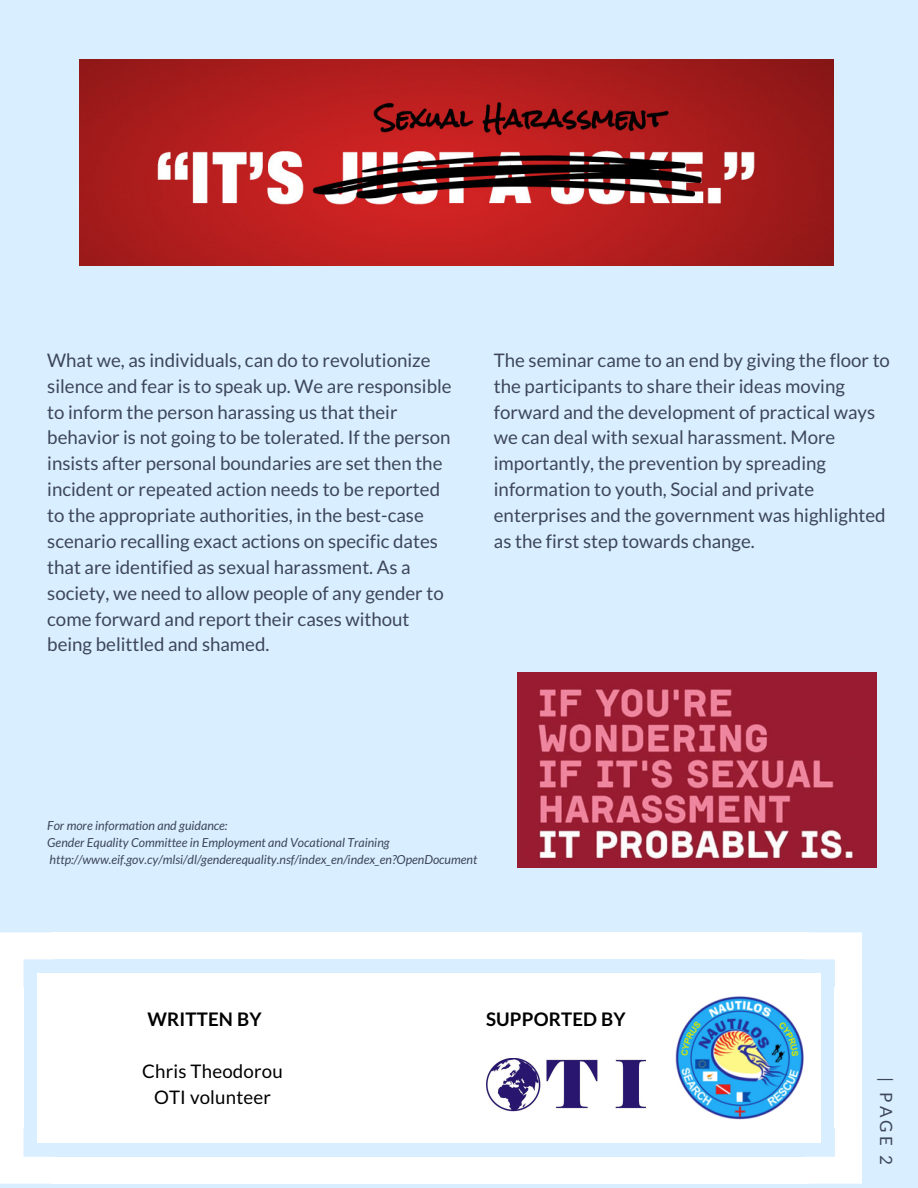
<style>
.page{position:relative;width:918px;height:1188px;background:#d9eeff}
.page>*{position:absolute;margin:0;border:0;box-sizing:border-box;transform-origin:0 0}
.t1{font:18.75px/25.8px "Lato";color:#3d465a}
.t2{font:18.75px/25.8px "Lato";letter-spacing:.01em;color:#000;text-align:center}
.t3{font:700 18.75px "Lato";letter-spacing:.01em;color:#000}
.t4{font:18.6px/25.8px "Lato";color:#3d465a}
.t5{font:16.8px "Lato";color:#3d465a}
.t6{font:italic 12.45px/16.8px "Lato";color:#3d465a}
</style>
<div class="page">
<img style="left:80px;top:60px;width:754px;height:206px">
<img style="left:518px;top:673px;width:358px;height:194px">
<div style="left:47px;top:987px;width:764px;height:141px;background:#fff"></div>
<svg style="left:807px;top:1126px;width:55px;height:58px"></svg>
<div style="left:0;top:987px;width:23px;height:140px;background:#fff"></div>
<div style="left:37px;top:988px;width:17px;height:139px;background:#fff"></div>
<svg style="left:0;top:1126px;width:51px;height:58px"></svg>
<div style="left:835px;top:987px;width:27px;height:141px;background:#fff"></div>
<div style="left:804px;top:987px;width:17px;height:141px;background:#fff"></div>
<div style="left:51px;top:1157px;width:758px;height:27px;background:#fff"></div>
<div style="left:51px;top:1126px;width:756px;height:17px;background:#fff"></div>
<svg style="left:804px;top:932px;width:58px;height:58px"></svg>
<div style="left:804px;top:973px;width:17px;height:17px;background:#fff"></div>
<svg style="left:0;top:932px;width:54px;height:58px"></svg>
<div style="left:37px;top:973px;width:17px;height:17px;background:#fff"></div>
<div style="left:51px;top:932px;width:758px;height:27px;background:#fff"></div>
<div style="left:51px;top:973px;width:756px;height:17px;background:#fff"></div>
<img style="left:486px;top:1059px;width:160px;height:53px">
<img style="left:675px;top:996px;width:129px;height:124px">
<p class="t4" style="left:47px;top:347px;width:406px">What we, as individuals, can do to revolutionize silence and fear is to speak up. We are responsible to inform the person harassing us that their behavior is not going to be tolerated. If the person insists after personal boundaries are set then the incident or repeated action needs to be reported to the appropriate authorities, in the best-case scenario recalling exact actions on specific dates that are identified as sexual harassment. As a society, we need to allow people of any gender to come forward and report their cases without being belittled and shamed.</p>
<p class="t1" style="left:494px;top:347px;width:398px">The seminar came to an end by giving the floor to the participants to share their ideas moving forward and the development of practical ways we can deal with sexual harassment. More importantly, the prevention by spreading information to youth, Social and private enterprises and the government was highlighted as the first step towards change.</p>
<p class="t6" style="left:47px;top:817px;width:432px">For more information and guidance:<br>Gender Equality Committee in Employment and Vocational Training http://www.eif.gov.cy/mlsi/dl/genderequality.nsf/index_en/index_en?OpenDocument</p>
<p class="t3" style="left:147px;top:1007px;width:116px">WRITTEN BY</p>
<p class="t2" style="left:142px;top:1058px;width:142px">Chris Theodorou<br>OTI volunteer</p>
<p class="t3" style="left:486px;top:1007px;width:141px">SUPPORTED BY</p>
<p class="t5" style="left:897px;top:1077px;width:89px;rotate:90deg">| PAGE 2</p>
</div>
